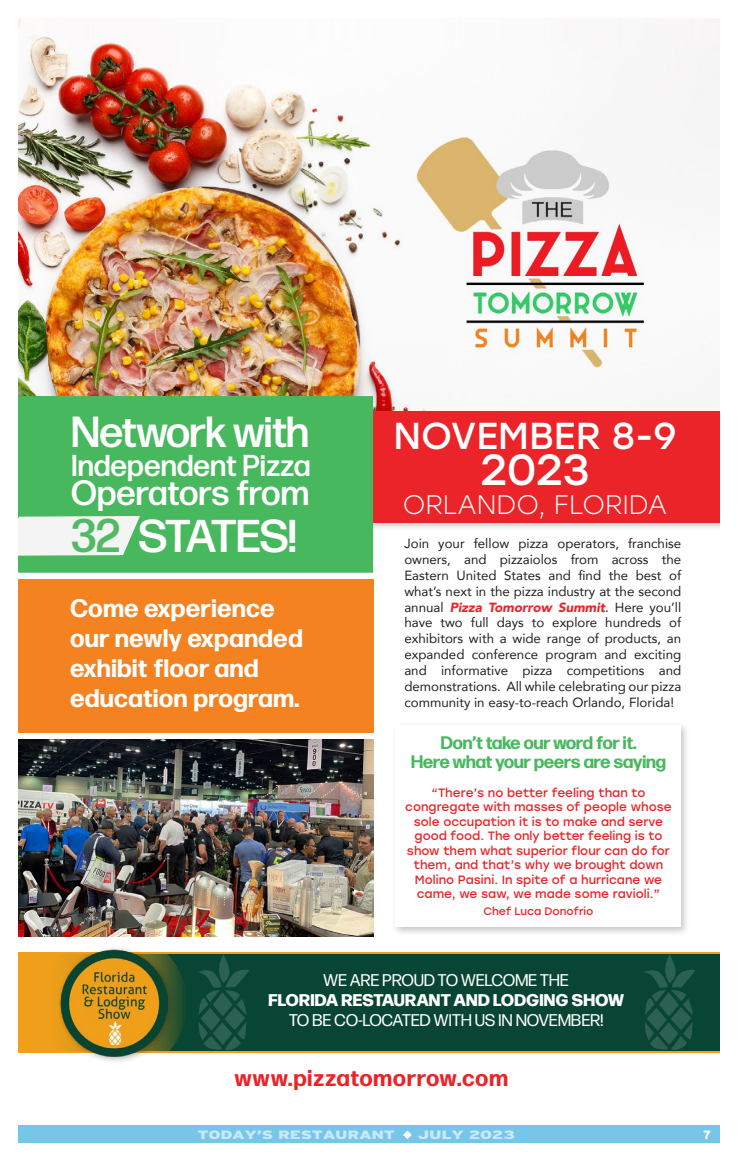
<style>
.page{position:relative;width:738px;height:1152px;background:#fff}
.page>*{position:absolute;margin:0;border:0;box-sizing:border-box;transform-origin:0 0}
.t1{font:500 45.9px "Forma DJR Display";letter-spacing:-.03em;color:#fff}
.t2{font:500 43.5px "Forma DJR Display";color:#fff}
.t3{font:43.5px "Stolzl";color:#fff}
.t4{font:37.5px "Stolzl";color:#fff}
.t5{font:500 35px "Forma DJR Display";letter-spacing:.02em;color:#fff}
.t6{font:500 30.2px "Forma DJR Display";letter-spacing:.02em;color:#fff}
.t7{font:300 26.8px "Stolzl";color:#fff}
.t8{font:700 25.4px/30.2px "Forma DJR Display";letter-spacing:.03em;color:#fff}
.t9{font:700 23px "Forma DJR Display";letter-spacing:.05em;color:#eb2429}
.t10{font:700 18.1px/18.1px "Forma DJR Display";color:#48b85e;text-align:center}
.t11{font:16.9px "Forma DJR Display";letter-spacing:.02em;color:#fff}
.t12{font:800 16.9px "Forma DJR Display";letter-spacing:.02em;color:#fff}
.t13{font:13.3px/15.9px "Avenir";color:#231f20;text-align:justify}
.t14{font:12.1px/14.5px "Stolzl";color:#eb2429;text-align:center}
.t15{font:900 12px "Interstate";letter-spacing:-.02em;color:#c7eafb;scale:1.4 1}
.t16{font:900 12px "Interstate";color:#fff;scale:.95 1}
.t17{font:10.9px "Stolzl";color:#eb2429}
.s1{font-size:47.1px;color:#52ba65}
.s2{font-weight:900;font-style:italic;color:#eb2429}
.s3{color:#fff}
</style>
<div class="page">
<div style="left:18px;top:1125px;width:702px;height:18px;background:#76c6e8"></div>
<img style="left:18px;top:18px;width:702px;height:378px">
<div style="left:161px;top:952px;width:559px;height:100px;background:#084532"></div>
<div style="left:18px;top:954px;width:98px;height:106px;background:#ef9f19"></div>
<svg style="left:41px;top:930px;width:146px;height:147px"></svg>
<div style="left:18px;top:917px;width:702px;height:36px;background:#fff"></div>
<div style="left:18px;top:1052px;width:702px;height:37px;background:#fff"></div>
<hr style="left:18px;top:952px;width:702px;height:2px;background:#ef9f19">
<div style="left:392px;top:721px;width:298px;height:216px;background:#231f20;opacity:.25"></div>
<div style="left:396px;top:725px;width:285px;height:202px;background:#fff"></div>
<div style="left:18px;top:580px;width:356px;height:153px;background:#f58220"></div>
<img style="left:373px;top:396px;width:38px;height:11px">
<div style="left:18px;top:407px;width:702px;height:125px;background:#231f20;opacity:.25"></div>
<div style="left:18px;top:411px;width:702px;height:112px;background:#eb2429"></div>
<div style="left:18px;top:396px;width:355px;height:177px;background:#48b85e"></div>
<img style="left:18px;top:740px;width:355px;height:197px">
<svg style="left:18px;top:516px;width:122px;height:40px"></svg>
<hr style="left:18px;top:1051px;width:702px;height:2px;background:#ef9f19">
<div style="left:56px;top:946px;width:119px;height:119px;background:#231f20;opacity:.35"></div>
<img style="left:60px;top:950px;width:107px;height:107px">
<svg style="left:644px;top:955px;width:51px;height:95px"></svg>
<svg style="left:198px;top:955px;width:51px;height:95px"></svg>
<h2 class="t2" style="left:71px;top:405px;width:239px">Network with</h2>
<h3 class="t6" style="left:71px;top:447px;width:240px">Independent Pizza</h3>
<h3 class="t5" style="left:71px;top:471px;width:239px">Operators from</h3>
<h1 class="t1" style="left:71px;top:508px;width:227px"><span class="s1">32</span> STATES!</h1>
<h3 class="t8" style="left:70px;top:592px;width:234px">Come experience our newly expanded exhibit floor and education program.</h3>
<h3 class="t4" style="left:394px;top:409px;width:284px">NOVEMBER 8-9</h3>
<h2 class="t3" style="left:481px;top:439px;width:110px">2023</h2>
<h3 class="t7" style="left:403px;top:487px;width:266px">ORLANDO, FLORIDA</h3>
<p class="t13" style="left:404px;top:535px;width:278px">Join your fellow pizza operators, franchise owners, and pizzaiolos from across the Eastern United States and find the best of what’s next in the pizza industry at the second annual <span class="s2">Pizza Tomorrow Summit</span>. Here you’ll have two full days to explore hundreds of exhibitors with a wide range of products, an expanded conference program and exciting and informative pizza competitions and demonstrations. All while celebrating our pizza community in easy-to-reach Orlando, Florida!</p>
<h3 class="t10" style="left:411px;top:734px;width:256px">Don’t take our word for it.<br>Here what your peers are saying</h3>
<p class="t14" style="left:405px;top:784px;width:268px">“There’s no better feeling than to congregate with masses of people whose sole occupation it is to make and serve good food. The only better feeling is to show them what superior flour can do for them, and that’s why we brought down Molino Pasini. In spite of a hurricane we came, we saw, we made some ravioli.”</p>
<p class="t17" style="left:483px;top:903px;width:111px">Chef Luca Donofrio</p>
<p class="t11" style="left:324px;top:969px;width:247px">WE ARE PROUD TO WELCOME THE</p>
<p class="t12" style="left:268px;top:987px;width:357px">FLORIDA RESTAURANT AND LODGING SHOW</p>
<p class="t11" style="left:289px;top:1010px;width:316px">TO BE CO-LOCATED WITH US IN NOVEMBER!</p>
<h3 class="t9" style="left:235px;top:1063px;width:274px">www.pizzatomorrow.com</h3>
<p class="t15" style="left:197px;top:1127px;width:228px">TODAY’S RESTAURANT <span class="s3">◆</span> JULY 2023</p>
<p class="t16" style="left:703px;top:1127px;width:10px">7</p>
</div>
